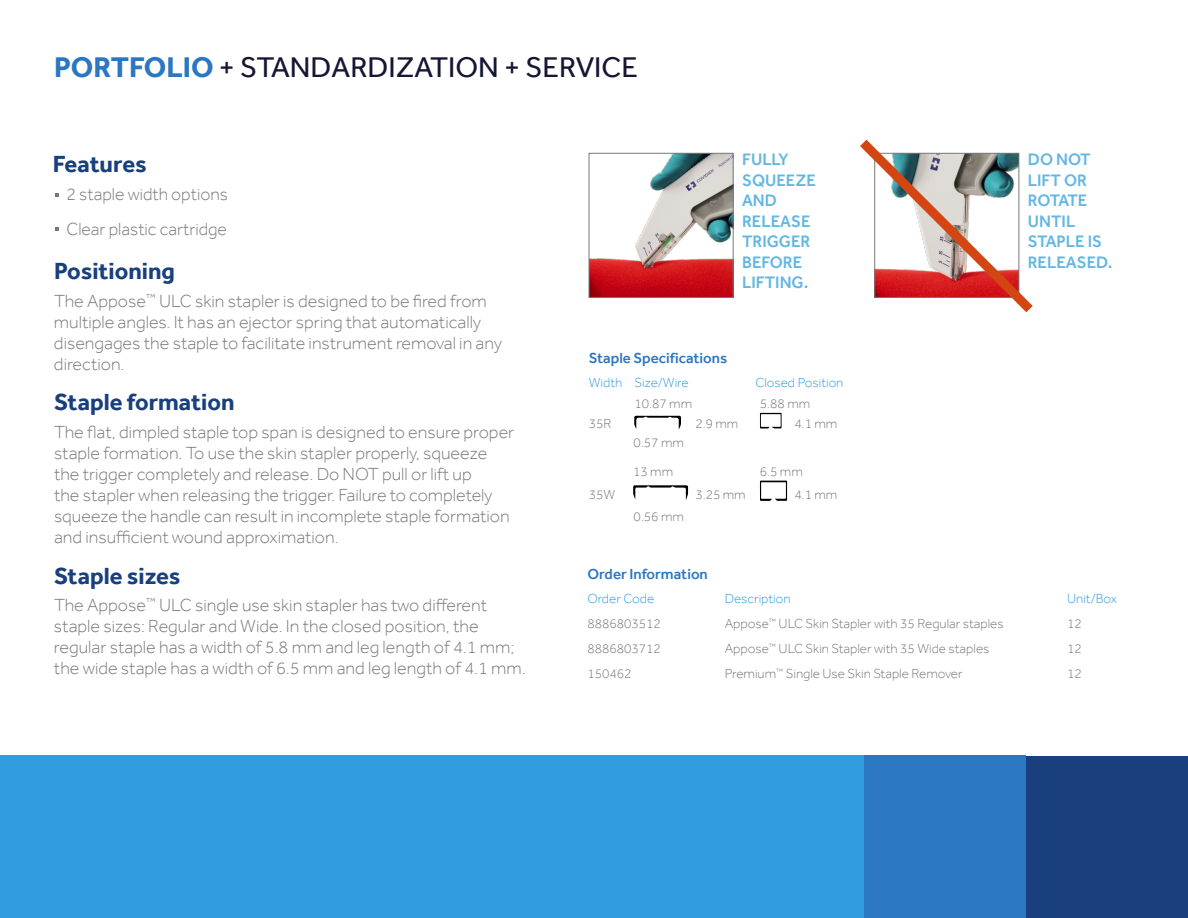
<style>
.page{position:relative;width:1188px;height:918px;background:#fff}
.page>*{position:absolute;margin:0;border:0;box-sizing:border-box;transform-origin:0 0}
.t1{font:29.25px "Effra";color:#141634}
.t2{font:700 24px "Effra";color:#19407d}
.t3{font:300 18px/21px "Effra";color:#77797c}
.t4{font:500 17.1px/20.5px "Effra";color:#64b7e2}
.t5{font:500 15px "Effra";color:#2b77c2}
.t6{font:300 13.5px/19.8px "Effra";color:#77797c}
.t7{font:300 13.5px "Effra";color:#319de0}
.s1{font-weight:700;color:#2b77c2}
</style>
<div class="page">
<svg style="left:634px;top:416px;width:47px;height:13px"></svg>
<svg style="left:760px;top:413px;width:22px;height:15px"></svg>
<svg style="left:760px;top:481px;width:27px;height:20px"></svg>
<svg style="left:633px;top:485px;width:55px;height:15px"></svg>
<img style="left:591px;top:155px;width:140px;height:141px">
<div style="left:589px;top:153px;width:144px;height:145px;border:1px solid #77797c"></div>
<svg style="left:55px;top:193px;width:4px;height:4px"></svg>
<svg style="left:55px;top:227px;width:4px;height:3px"></svg>
<svg style="left:860px;top:140px;width:173px;height:172px"></svg>
<div style="left:0;top:756px;width:864px;height:162px;background:#319de0"></div>
<div style="left:1026px;top:756px;width:162px;height:162px;background:#19407d"></div>
<div style="left:864px;top:756px;width:162px;height:162px;background:#2b77c2"></div>
<h1 class="t1" style="left:54px;top:51px;width:585px"><span class="s1">PORTFOLIO</span> + STANDARDIZATION + SERVICE</h1>
<h2 class="t2" style="left:53px;top:150px;width:95px">Features</h2>
<p class="t3" style="left:66px;top:177px;width:163px;line-height:34.5px">2 staple width options<br>Clear plastic cartridge</p>
<h2 class="t2" style="left:54px;top:257px;width:123px">Positioning</h2>
<p class="t3" style="left:54px;top:290px;width:449px">The Appose<sup>™</sup> ULC skin stapler is designed to be fired from multiple angles. It has an ejector spring that automatically disengages the staple to facilitate instrument removal in any direction.</p>
<h2 class="t2" style="left:54px;top:388px;width:182px">Staple formation</h2>
<p class="t3" style="left:54px;top:422px;width:462px">The flat, dimpled staple top span is designed to ensure proper staple formation. To use the skin stapler properly, squeeze the trigger completely and release. Do NOT pull or lift up<br>the stapler when releasing the trigger. Failure to completely squeeze the handle can result in incomplete staple formation and insufficient wound approximation.</p>
<h2 class="t2" style="left:54px;top:561px;width:128px">Staple sizes</h2>
<p class="t3" style="left:54px;top:595px;width:473px">The Appose<sup>™</sup> ULC single use skin stapler has two different staple sizes: Regular and Wide. In the closed position, the regular staple has a width of 5.8 mm and leg length of 4.1 mm; the wide staple has a width of 6.5 mm and leg length of 4.1 mm.</p>
<p class="t4" style="left:742px;top:149px;width:75px">FULLY<br>SQUEEZE<br>AND<br>RELEASE<br>TRIGGER<br>BEFORE<br>LIFTING.</p>
<p class="t5" style="left:589px;top:349px;width:140px">Staple Specifications</p>
<p class="t7" style="left:589px;top:375px;width:101px">Width Size/Wire</p>
<p class="t7" style="left:755px;top:375px;width:90px">Closed Position</p>
<p class="t6" style="left:589px;top:414px;width:24px">35R</p>
<p class="t6" style="left:634px;top:394px;width:59px">10.87 mm</p>
<p class="t6" style="left:794px;top:394px;width:44px;text-indent:-34px">5.88 mm<br>4.1 mm</p>
<p class="t6" style="left:794px;top:461px;width:44px;line-height:22.5px;text-indent:-35px">6.5 mm<br>4.1 mm</p>
<p class="t6" style="left:695px;top:413px;width:44px">2.9 mm</p>
<p class="t6" style="left:634px;top:433px;width:52px">0.57 mm</p>
<p class="t6" style="left:633px;top:462px;width:42px">13 mm</p>
<p class="t6" style="left:589px;top:485px;width:28px">35W</p>
<p class="t6" style="left:695px;top:485px;width:52px">3.25 mm</p>
<p class="t6" style="left:634px;top:507px;width:52px">0.56 mm</p>
<p class="t4" style="left:1028px;top:149px;width:86px">DO NOT<br>LIFT OR<br>ROTATE<br>UNTIL<br>STAPLE IS<br>RELEASED.</p>
<p class="t5" style="left:587px;top:565px;width:122px">Order Information</p>
<p class="t7" style="left:587px;top:591px;width:68px">Order Code</p>
<p class="t7" style="left:725px;top:591px;width:67px">Description</p>
<p class="t7" style="left:1067px;top:591px;width:51px">Unit/Box</p>
<p class="t6" style="left:587px;top:614px;width:75px">8886803512</p>
<p class="t6" style="left:725px;top:614px;width:280px">Appose<sup>™</sup> ULC Skin Stapler with 35 Regular staples</p>
<p class="t6" style="left:1067px;top:614px;width:16px">12</p>
<p class="t6" style="left:587px;top:639px;width:75px">8886803712</p>
<p class="t6" style="left:725px;top:639px;width:266px">Appose<sup>™</sup> ULC Skin Stapler with 35 Wide staples</p>
<p class="t6" style="left:1067px;top:639px;width:16px">12</p>
<p class="t6" style="left:587px;top:664px;width:46px">150462</p>
<p class="t6" style="left:725px;top:664px;width:240px">Premium<sup>™</sup> Single Use Skin Staple Remover</p>
<p class="t6" style="left:1067px;top:664px;width:16px">12</p>
</div>
